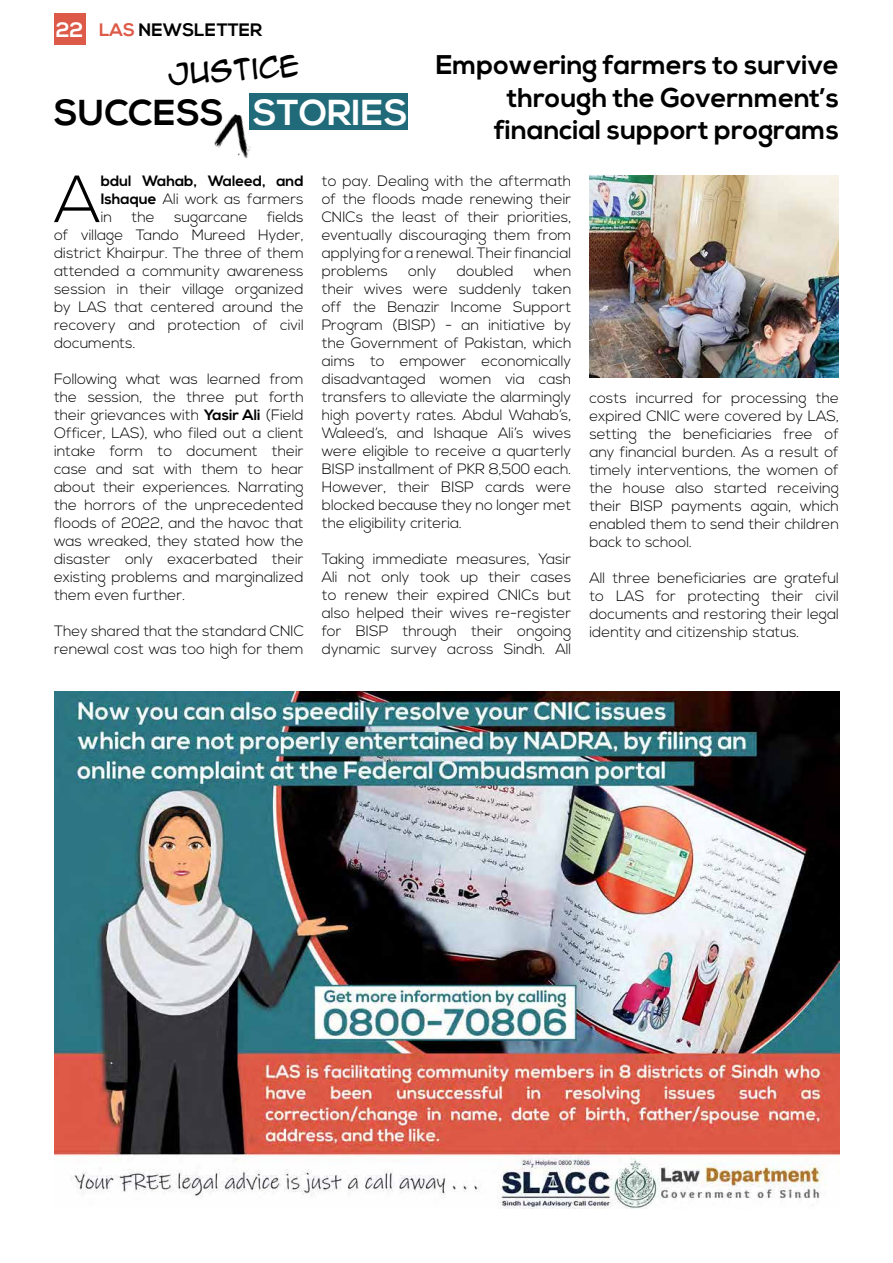
<style>
.page{position:relative;width:893px;height:1263px;background:#fff}
.page>*{position:absolute;margin:0;border:0;box-sizing:border-box;transform-origin:0 0}
.t1{font:300 66.45px "Nexa";color:#000}
.t2{font:700 36px "Nexa";color:#000}
.t3{font:700 27px/32.4px "Nexa";color:#000;text-align:right}
.t4{font:27px "Anime Ace";color:#000}
.t5{font:700 18px "Nexa";color:#000}
.t6{font:300 15px/18px "Nexa";color:#000;text-align:justify}
.t7{font:700 15px/18px "Nexa";color:#000;text-align:justify}
.s1{font-size:21px;color:#fff}
.s2{color:#dd5a48}
.s3{color:#fff}
.s4{font-weight:300}
.s5{font-weight:700}
</style>
<div class="page">
<div style="left:54px;top:14px;width:31px;height:31px;background:#dd5a48"></div>
<div style="left:249px;top:93px;width:159px;height:36px;background:#216a79"></div>
<img style="left:214px;top:114px;width:44px;height:44px">
<img style="left:589px;top:175px;width:250px;height:202px">
<img style="left:54px;top:691px;width:785px;height:518px">
<p class="t5" style="left:56px;top:20px;width:208px"><span class="s1">22</span> <span class="s2">LAS</span> NEWSLETTER</p>
<h3 class="t4" style="left:166px;top:60px;width:134px;rotate:-4deg">Justice</h3>
<h2 class="t2" style="left:54px;top:92px;width:355px">SUCCESS <span class="s3">STORIES</span></h2>
<h3 class="t3" style="left:436px;top:50px;width:405px">Empowering farmers to survive through the Government’s financial support programs</h3>
<h1 class="t1" style="left:55px;top:161px;width:48px">A</h1>
<p class="t7" style="left:101px;top:172px;width:205px">bdul Wahab, Waleed, and Ishaque <span class="s4">Ali work as farmers in</span></p>
<p class="t6" style="left:54px;top:209px;width:251px;text-indent:213px">fields of village Tando Mureed Hyder, district Khairpur. The three of them attended a community awareness session in their village organized by LAS that centered around the recovery and protection of civil documents.</p>
<p class="t6" style="left:54px;top:371px;width:251px">Following what was learned from the session, the three put forth their grievances with <span class="s5">Yasir Ali</span> (Field Officer, LAS), who filed out a client intake form to document their case and sat with them to hear about their experiences. Narrating the horrors of the unprecedented floods of 2022, and the havoc that was wreaked, they stated how the disaster only exacerbated their existing problems and marginalized them even further.</p>
<p class="t6" style="left:54px;top:623px;width:251px">They shared that the standard CNIC renewal cost was too high for them</p>
<p class="t6" style="left:132px;top:209px;width:25px">the</p>
<p class="t6" style="left:174px;top:209px;width:75px">sugarcane</p>
<p class="t6" style="left:322px;top:173px;width:251px">to pay. Dealing with the aftermath of the floods made renewing their CNICs the least of their priorities, eventually discouraging them from applying for a renewal. Their financial problems</p>
<p class="t6" style="left:322px;top:263px;width:251px;text-indent:212px">when their wives were suddenly taken off the Benazir Income Support Program (BISP) - an initiative by the Government of Pakistan, which aims to empower economically disadvantaged women via cash transfers to alleviate the alarmingly high poverty rates. Abdul Wahab’s, Waleed’s, and Ishaque Ali’s wives were eligible to receive a quarterly BISP installment of PKR 8,500 each.<br>However, their BISP cards were blocked because they no longer met the eligibility criteria.</p>
<p class="t6" style="left:322px;top:551px;width:251px">Taking immediate measures, Yasir Ali not only took up their cases to renew their expired CNICs but also helped their wives re-register for BISP through their ongoing dynamic survey across Sindh. All</p>
<p class="t6" style="left:408px;top:263px;width:30px">only</p>
<p class="t6" style="left:457px;top:263px;width:58px">doubled</p>
<p class="t6" style="left:589px;top:389px;width:251px">costs incurred for processing the expired CNIC were covered by LAS, setting the beneficiaries free of any financial burden. As a result of timely interventions, the women of the house also started receiving their BISP payments again, which enabled them to send their children back to school.</p>
<p class="t6" style="left:589px;top:569px;width:251px">All three beneficiaries are grateful to LAS for protecting their civil documents and restoring their legal identity and citizenship status.</p>
</div>
